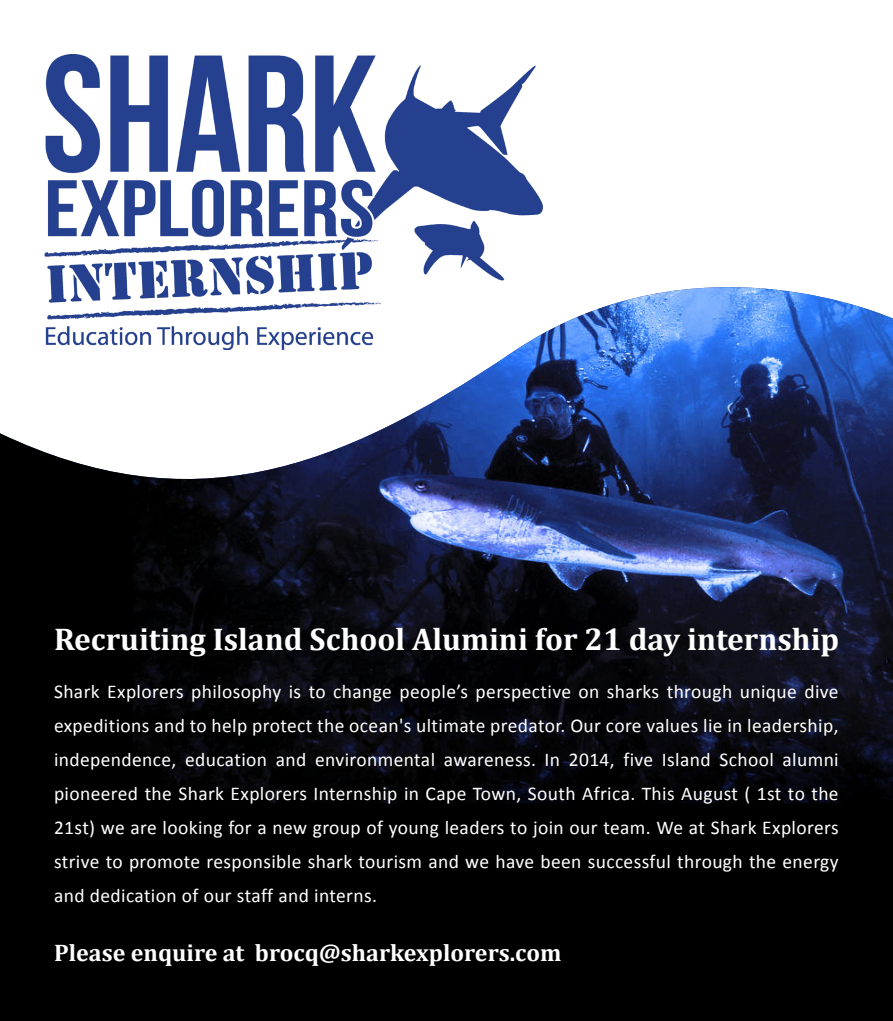
<style>
.page{position:relative;width:893px;height:1021px;background:#fff}
.page>*{position:absolute;margin:0;border:0;box-sizing:border-box;transform-origin:0 0}
.Page_Number{font:700 31.5px "Cambria";color:#fff}
.Page_Number-2{font:700 24px "Cambria";color:#fff}
.Paragraph_general_te{font:19.5px/34px "Calibri";letter-spacing:.02em;color:#fff;text-align:justify}
</style>
<div class="page">
<img style="left:45px;top:54px;width:498px;height:175px">
<svg style="left:44px;top:229px;width:461px;height:58px"></svg>
<img style="left:0;top:287px;width:893px;height:733px">
<p class="Page_Number" style="left:54px;top:617px;width:787px">Recruiting Island School Alumini for 21 day internship</p>
<p class="Paragraph_general_te" style="left:54px;top:674px;width:786px">Shark Explorers philosophy is to change people’s perspective on sharks through unique dive expeditions and to help protect the ocean's ultimate predator. Our core values lie in leadership, independence, education and environmental awareness. In 2014, five Island School alumni pioneered the Shark Explorers Internship in Cape Town, South Africa. This August ( 1st to the 21st) we are looking for a new group of young leaders to join our team. We at Shark Explorers strive to promote responsible shark tourism and we have been successful through the energy and dedication of our staff and interns.</p>
<p class="Page_Number-2" style="left:54px;top:935px;width:509px">Please enquire at brocq@sharkexplorers.com</p>
</div>
